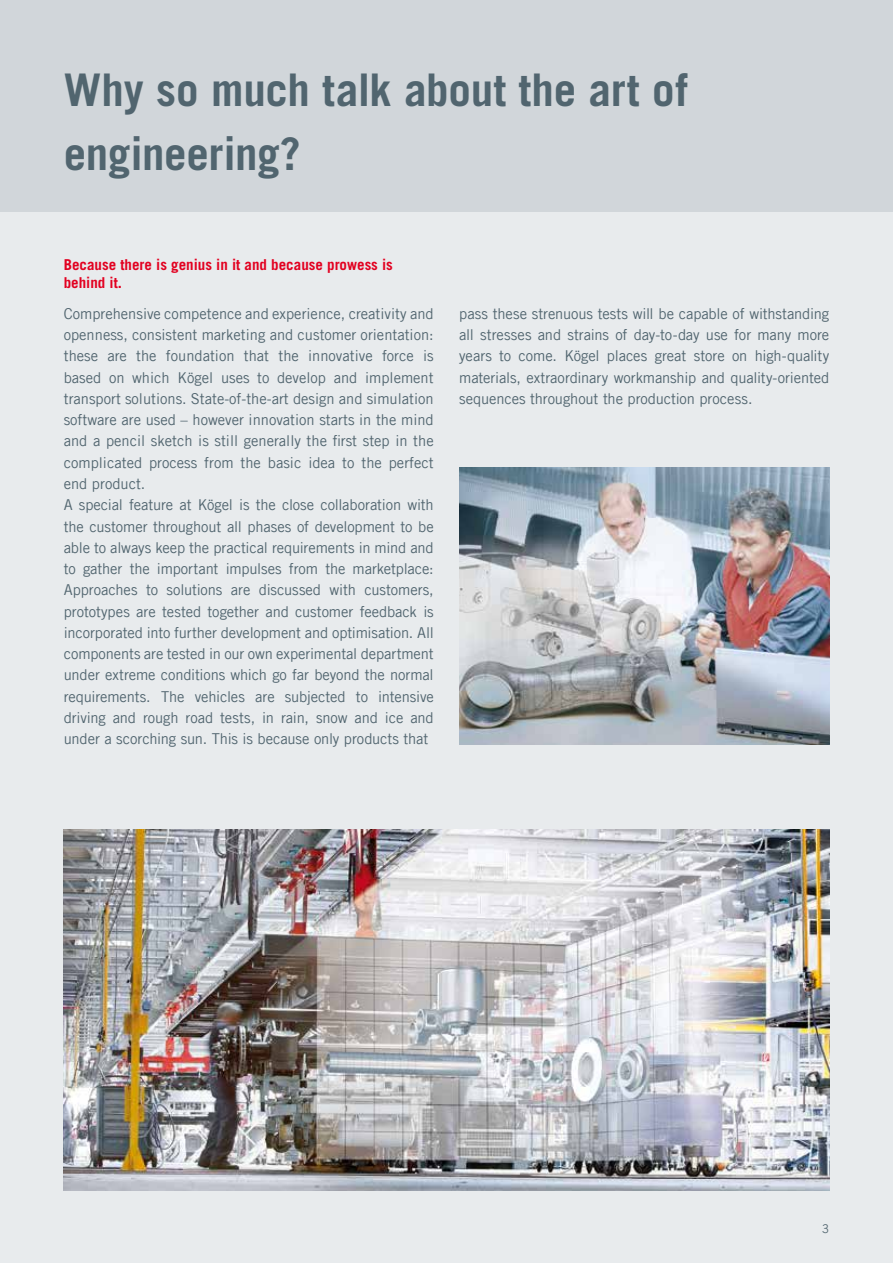
<style>
.page{position:relative;width:893px;height:1263px;background:#fff}
.page>*{position:absolute;margin:0;border:0;box-sizing:border-box;transform-origin:0 0}
.t1{font:700 45px/63.8px "Trade Gothic LT Com";letter-spacing:-.005em;color:#51656f}
.t2{font:15px/21.3px "Trade Gothic LT Com";color:#51656f}
.t3{font:700 15px/18px "Trade Gothic LT Com";color:#e20020}
.t4{font:12px "Trade Gothic LT Com";color:#51656f;scale:.95 1}
</style>
<div class="page">
<div style="left:0;top:0;width:893px;height:213px;background:#d1d6da"></div>
<div style="left:0;top:213px;width:893px;height:1050px;background:#e8ebed"></div>
<img style="left:459px;top:468px;width:370px;height:276px">
<img style="left:64px;top:829px;width:765px;height:361px">
<h1 class="t1" style="left:64px;top:58px;width:626px">Why so much talk about the art of engineering?</h1>
<p class="t3" style="left:64px;top:255px;width:331px">Because there is genius in it and because prowess is behind it.</p>
<p class="t2" style="left:64px;top:303px;width:371px">Comprehensive competence and experience, creativity and openness, consistent marketing and customer orientation: these are the foundation that the innovative force is based on which Kögel uses to develop and implement transport solutions. State-of-the-art design and simulation software are used – however innovation starts in the mind and a pencil sketch is still generally the first step in the complicated process from the basic idea to the perfect end product.<br>A special feature at Kögel is the close collaboration with the customer throughout all phases of development to be able to always keep the practical requirements in mind and to gather the important impulses from the marketplace:<br>Approaches to solutions are discussed with customers, prototypes are tested together and customer feedback is incorporated into further development and optimisation. All components are tested in our own experimental department under extreme conditions which go far beyond the normal requirements. The vehicles are subjected to intensive driving and rough road tests, in rain, snow and ice and under a scorching sun. This is because only products that</p>
<p class="t2" style="left:459px;top:303px;width:371px;text-align:justify">pass these strenuous tests will be capable of withstanding all stresses and strains of day-to-day use for many more years to come. Kögel places great store on high-quality materials, extraordinary workmanship and quality-oriented sequences throughout the production process.</p>
<p class="t4" style="left:822px;top:1222px;width:9px">3</p>
</div>
